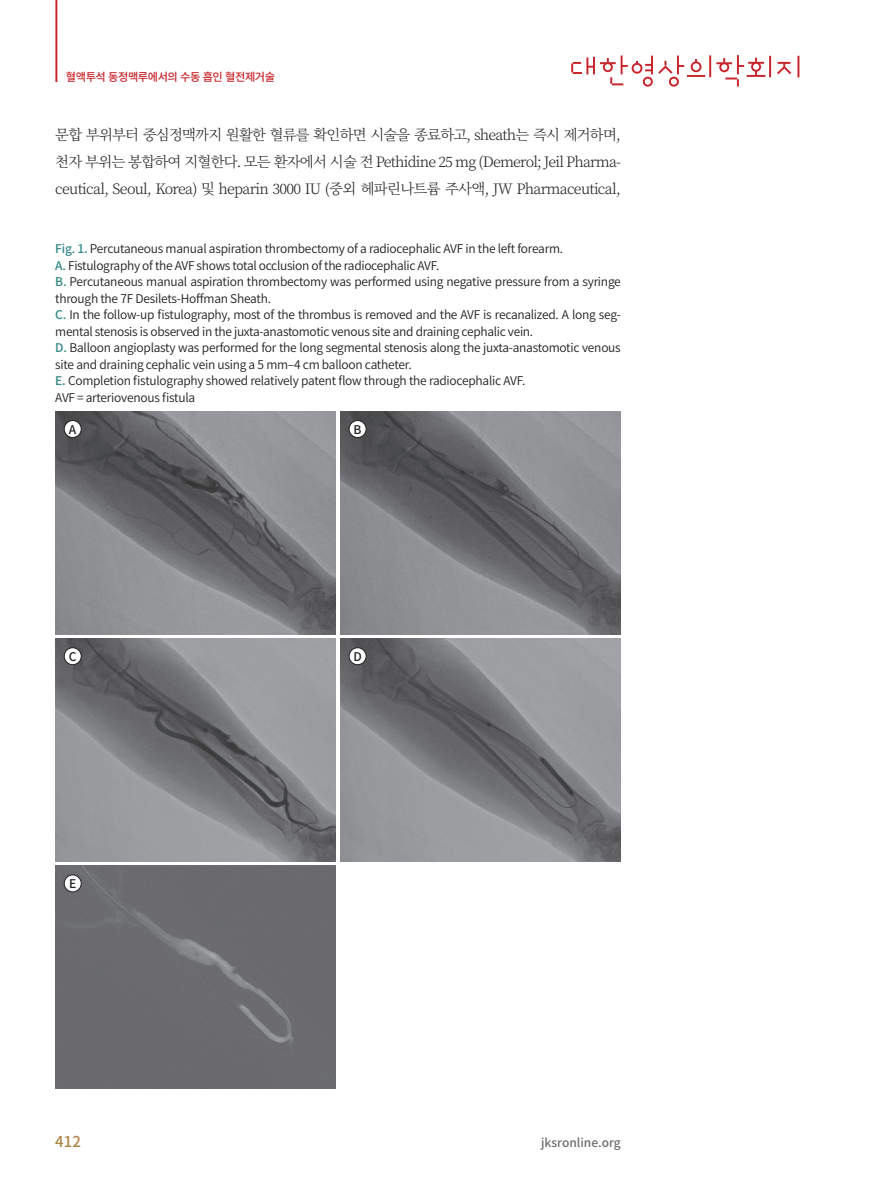
<style>
.page{position:relative;width:893px;height:1191px;background:#fff}
.page>*{position:absolute;margin:0;border:0;box-sizing:border-box;transform-origin:0 0}
.t1{font:500 15px "Noto Sans CJ Kkr";color:#b08548}
.t2{font:300 14.4px/27px "Noto Serif CJ Kkr";letter-spacing:-.05em;color:#231f20;text-align:justify}
.t3{font:600 12px/16.5px "Noto Sans CJ Kkr";letter-spacing:-.02em;color:#231f20}
.t4{font:500 12px "Noto Sans CJ Kkr";color:#6c6d70}
.t5{font:500 12px "Noto Sans CJ Kkr";color:#231f20}
.t6{font:500 11.25px "Noto Sans CJ Kkr";letter-spacing:-.04em;color:#c8242b}
.s1{font-weight:500;color:#328886}
</style>
<div class="page">
<hr style="left:55px;top:0;width:2px;height:82px;background:#c8242b">
<svg style="left:571px;top:55px;width:228px;height:32px"></svg>
<img style="left:55px;top:411px;width:281px;height:223px">
<img style="left:340px;top:411px;width:281px;height:223px">
<div style="left:64px;top:420px;width:17px;height:17px;background:#fff;border-radius:50%"></div>
<div style="left:64px;top:420px;width:17px;height:18px;border:1px solid #231f20;border-radius:50%"></div>
<div style="left:349px;top:420px;width:17px;height:17px;background:#fff;border-radius:50%"></div>
<div style="left:349px;top:420px;width:17px;height:18px;border:1px solid #231f20;border-radius:50%"></div>
<img style="left:55px;top:639px;width:281px;height:222px">
<img style="left:340px;top:639px;width:281px;height:222px">
<div style="left:64px;top:647px;width:17px;height:17px;background:#fff;border-radius:50%"></div>
<div style="left:64px;top:647px;width:17px;height:18px;border:1px solid #231f20;border-radius:50%"></div>
<div style="left:349px;top:647px;width:17px;height:17px;background:#fff;border-radius:50%"></div>
<div style="left:349px;top:647px;width:17px;height:18px;border:1px solid #231f20;border-radius:50%"></div>
<div style="left:55px;top:866px;width:281px;height:223px;background:#6a6b6e"></div>
<div style="left:64px;top:875px;width:17px;height:17px;background:#fff;border-radius:50%"></div>
<div style="left:64px;top:874px;width:17px;height:18px;border:1px solid #231f20;border-radius:50%"></div>
<p class="t6" style="left:66px;top:70px;width:211px">혈액투석 동정맥루에서의 수동 흡인 혈전제거술</p>
<p class="t2" style="left:55px;top:122px;width:567px">문합 부위부터 중심정맥까지 원활한 혈류를 확인하면 시술을 종료하고, sheath는 즉시 제거하며, 천자 부위는 봉합하여 지혈한다. 모든 환자에서 시술 전 Pethidine 25 mg (Demerol; Jeil Pharma&shy;ceutical, Seoul, Korea) 및 heparin 3000 IU (중외 헤파린나트륨 주사액, JW Pharmaceutical,</p>
<p class="t3" style="left:55px;top:241px;width:567px"><span class="s1">Fig. 1.</span> Percutaneous manual aspiration thrombectomy of a radiocephalic AVF in the left forearm.<br><span class="s1">A.</span> Fistulography of the AVF shows total occlusion of the radiocephalic AVF.<br><span class="s1">B.</span> Percutaneous manual aspiration thrombectomy was performed using negative pressure from a syringe through the 7F Desilets-Hoffman Sheath.<br><span class="s1">C.</span> In the follow-up fistulography, most of the thrombus is removed and the AVF is recanalized. A long seg&shy;mental stenosis is observed in the juxta-anastomotic venous site and draining cephalic vein.<br><span class="s1">D.</span> Balloon angioplasty was performed for the long segmental stenosis along the juxta-anastomotic venous site and draining cephalic vein using a 5 mm–4 cm balloon catheter.<br><span class="s1">E.</span> Completion fistulography showed relatively patent flow through the radiocephalic AVF.<br>AVF = arteriovenous fistula</p>
<p class="t5" style="left:69px;top:422px;width:9px">A</p>
<p class="t5" style="left:354px;top:422px;width:10px">B</p>
<p class="t5" style="left:69px;top:649px;width:9px">C</p>
<p class="t5" style="left:353px;top:649px;width:10px">D</p>
<p class="t5" style="left:69px;top:876px;width:9px">E</p>
<p class="t1" style="left:55px;top:1132px;width:27px">412</p>
<p class="t4" style="left:541px;top:1135px;width:81px">jksronline.org</p>
</div>
